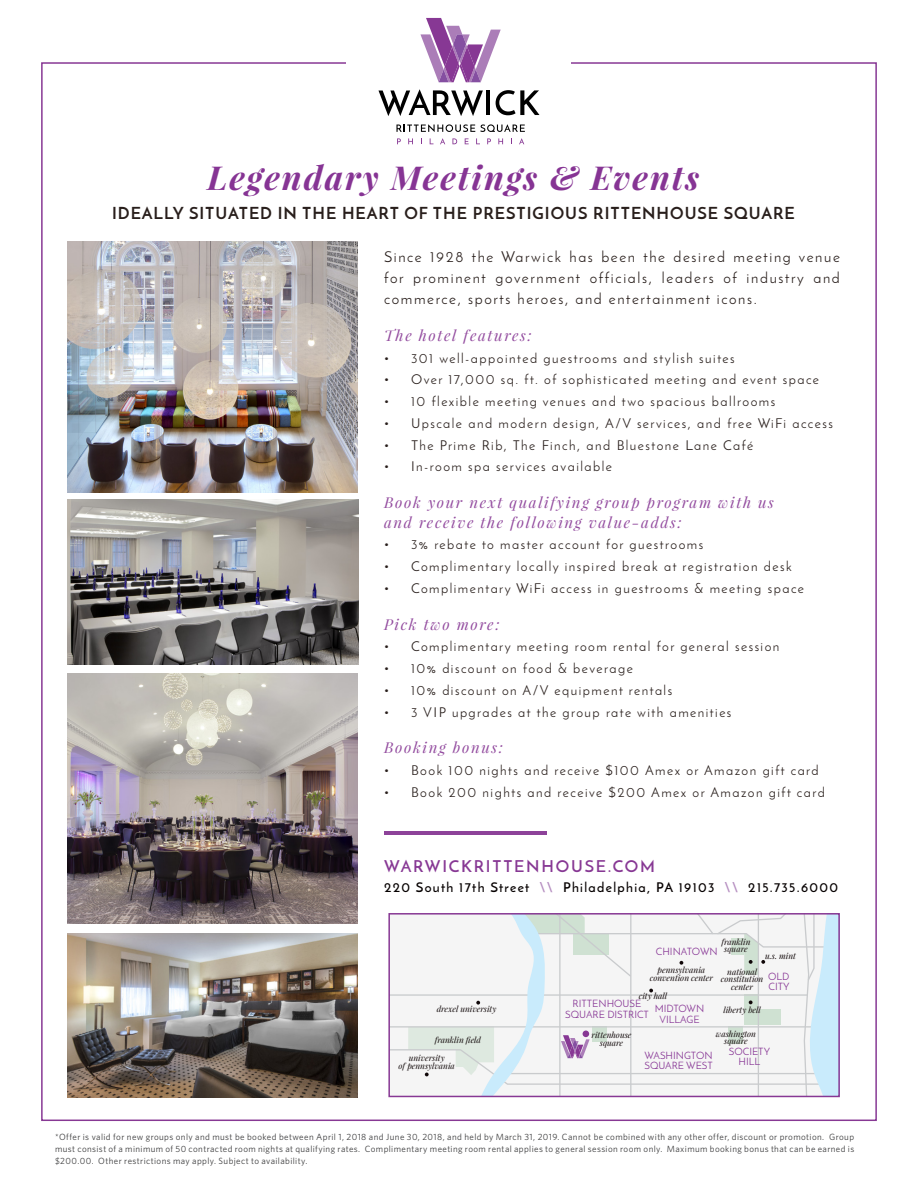
<style>
.page{position:relative;width:918px;height:1188px;background:#fff}
.page>*{position:absolute;margin:0;border:0;box-sizing:border-box;transform-origin:0 0}
.t1{font:italic 700 33px "Playfair Display";letter-spacing:.06em;color:#863494}
.t2{font:700 16.5px "Josefin Sans";letter-spacing:.06em;color:#281e1b}
.t3{font:600 16.5px "Josefin Sans";letter-spacing:.11em;color:#873894}
.normal_paragraph{font:15px/21px "Josefin Sans";letter-spacing:.11em;color:#281e1b;text-align:justify}
.normal_paragraph-2{font:italic 15px/19.5px "Playfair Display";letter-spacing:.11em;color:#934c9f}
.t4{font:13.5px "Josefin Sans";letter-spacing:.11em;color:#281e1b}
.t5{font:600 13.5px "Josefin Sans";letter-spacing:.1em;color:#060101}
.t6{font:10.05px/10.4px "Josefin Sans";color:#863494;text-align:center}
._1_whitney_para{font:9px/12px "Whitney";letter-spacing:.04em;color:#3e3e3f;text-align:justify}
.t7{font:italic 8.25px/7.6px "Playfair Display";color:#100708;text-align:center}
.s1{color:#b68fc1}
</style>
<div class="page">
<svg style="left:420px;top:18px;width:81px;height:64px"></svg>
<svg style="left:378px;top:89px;width:105px;height:27px"></svg>
<hr style="left:486px;top:90px;width:4px;height:25px;background:#000">
<svg style="left:496px;top:90px;width:44px;height:25px"></svg>
<svg style="left:396px;top:124px;width:129px;height:8px"></svg>
<svg style="left:397px;top:138px;width:4px;height:6px"></svg>
<svg style="left:408px;top:138px;width:5px;height:6px"></svg>
<svg style="left:440px;top:138px;width:5px;height:6px"></svg>
<svg style="left:452px;top:138px;width:5px;height:6px"></svg>
<svg style="left:465px;top:138px;width:4px;height:6px"></svg>
<svg style="left:487px;top:138px;width:4px;height:6px"></svg>
<svg style="left:498px;top:138px;width:5px;height:6px"></svg>
<svg style="left:519px;top:138px;width:5px;height:6px"></svg>
<img style="left:68px;top:674px;width:290px;height:250px">
<img style="left:67px;top:933px;width:291px;height:165px">
<img style="left:67px;top:499px;width:291px;height:165px">
<svg style="left:391px;top:916px;width:446px;height:178px"></svg>
<div style="left:388px;top:913px;width:452px;height:184px;border:2px solid #873894"></div>
<hr style="left:384px;top:831px;width:162px;height:4px;background:#8d4299">
<img style="left:67px;top:242px;width:291px;height:250px">
<p class="t1" style="left:207px;top:155px;width:493px">Legendary Meetings &amp; Events</p>
<p class="t2" style="left:112px;top:203px;width:684px">IDEALLY SITUATED IN THE HEART OF THE PRESTIGIOUS RITTENHOUSE SQUARE</p>
<p class="normal_paragraph" style="left:384px;top:246px;width:457px">Since 1928 the Warwick has been the desired meeting venue for prominent government officials, leaders of industry and commerce, sports heroes, and entertainment icons.</p>
<p class="normal_paragraph-2" style="left:384px;top:325px;width:149px">The hotel features:</p>
<p class="t4" style="left:384px;top:350px;width:352px">• 301 well-appointed guestrooms and stylish suites</p>
<p class="t4" style="left:384px;top:371px;width:436px">• Over 17,000 sq. ft. of sophisticated meeting and event space</p>
<p class="t4" style="left:384px;top:393px;width:393px">• 10 flexible meeting venues and two spacious ballrooms</p>
<p class="t4" style="left:384px;top:415px;width:450px">• Upscale and modern design, A/V services, and free WiFi access</p>
<p class="t4" style="left:384px;top:437px;width:371px">• The Prime Rib, The Finch, and Bluestone Lane Café</p>
<p class="t4" style="left:384px;top:458px;width:229px">• In-room spa services available</p>
<p class="normal_paragraph-2" style="left:384px;top:492px;width:391px">Book your next qualifying group program with us and receive the following value-adds:</p>
<p class="t4" style="left:384px;top:536px;width:321px">• 3% rebate to master account for guestrooms</p>
<p class="t4" style="left:384px;top:558px;width:409px">• Complimentary locally inspired break at registration desk</p>
<p class="t4" style="left:384px;top:580px;width:421px">• Complimentary WiFi access in guestrooms &amp; meeting space</p>
<p class="normal_paragraph-2" style="left:384px;top:614px;width:117px">Pick two more:</p>
<p class="t4" style="left:384px;top:638px;width:397px">• Complimentary meeting room rental for general session</p>
<p class="t4" style="left:384px;top:660px;width:250px">• 10% discount on food &amp; beverage</p>
<p class="t4" style="left:384px;top:682px;width:290px">• 10% discount on A/V equipment rentals</p>
<p class="t4" style="left:384px;top:704px;width:349px">• 3 VIP upgrades at the group rate with amenities</p>
<p class="normal_paragraph-2" style="left:384px;top:738px;width:121px">Booking bonus:</p>
<p class="t4" style="left:384px;top:762px;width:436px">• Book 100 nights and receive $100 Amex or Amazon gift card</p>
<p class="t4" style="left:384px;top:784px;width:442px">• Book 200 nights and receive $200 Amex or Amazon gift card</p>
<p class="t3" style="left:384px;top:856px;width:272px">WARWICKRITTENHOUSE.COM</p>
<p class="t5" style="left:384px;top:878px;width:455px">220 South 17th Street <span class="s1">\\</span> Philadelphia, PA 19103 <span class="s1">\\</span> 215.735.6000</p>
<p class="t7" style="left:437px;top:1004px;width:61px">drexel university</p>
<p class="t7" style="left:435px;top:1036px;width:48px">franklin field</p>
<p class="t7" style="left:399px;top:1054px;width:58px">university<br>of pennsylvania</p>
<p class="t7" style="left:721px;top:938px;width:31px">franklin square</p>
<p class="t7" style="left:721px;top:968px;width:44px">national constitution center</p>
<p class="t7" style="left:724px;top:1005px;width:39px">liberty bell</p>
<p class="t6" style="left:656px;top:947px;width:63px">CHINATOWN</p>
<p class="t7" style="left:650px;top:966px;width:65px">pennsylvania convention center</p>
<p class="t7" style="left:639px;top:992px;width:30px">city hall</p>
<p class="t7" style="left:765px;top:952px;width:32px">u.s. mint</p>
<p class="t6" style="left:768px;top:971px;width:23px;text-align:left">OLD<br>CITY</p>
<p class="t6" style="left:565px;top:998px;width:85px">RITTENHOUSE<br>SQUARE DISTRICT</p>
<p class="t6" style="left:655px;top:1004px;width:51px">MIDTOWN<br>VILLAGE</p>
<p class="t7" style="left:592px;top:1031px;width:41px">rittenhouse square</p>
<p class="t7" style="left:716px;top:1030px;width:42px">washington square</p>
<p class="t6" style="left:729px;top:1046px;width:43px">SOCIETY<br>HILL</p>
<p class="t6" style="left:644px;top:1050px;width:70px;text-align:left">WASHINGTON<br>SQUARE WEST</p>
<p class="_1_whitney_para" style="left:55px;top:1130px;width:801px">*Offer is valid for new groups only and must be booked between April 1, 2018 and June 30, 2018, and held by March 31, 2019. Cannot be combined with any other offer, discount or promotion. Group must consist of a minimum of 50 contracted room nights at qualifying rates. Complimentary meeting room rental applies to general session room only. Maximum booking bonus that can be earned is $200.00. Other restrictions may apply. Subject to availability.</p>
</div>
